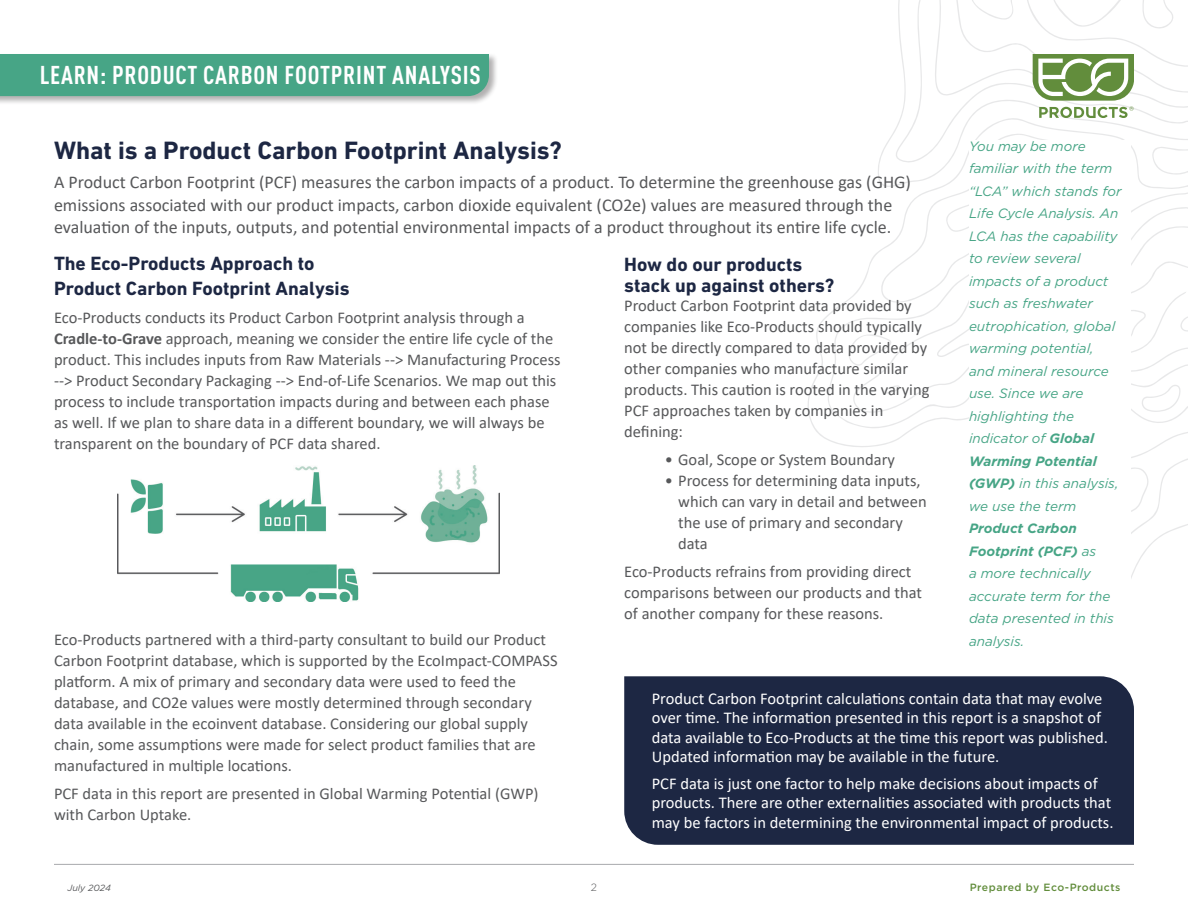
<style>
.page{position:relative;width:1188px;height:918px;background:#fff}
.page>*{position:absolute;margin:0;border:0;box-sizing:border-box;transform-origin:0 0}
.PCF_Subhead{font:700 25.5px "DIN Next LT Pro";color:#1d2743}
.Sell_Sheet_Name_P3-END{font:700 condensed 25.5px "DINOT";letter-spacing:.03em;color:#fff}
.PCF_Subhead-2{font:700 19.5px/25.5px "DIN Next LT Pro";color:#1d2743}
.t1{font:18px/22.5px "Calibri";color:#57585a}
.t2{font:16.5px/21px "Calibri";color:#57585a}
.t3{font:16.5px/19.5px "Calibri";color:#fff}
.t4{font:italic 13.5px/22.5px "Gotham";color:#47a586}
.Sell_Sheet_Footer_URL{font:500 10.5px "Gotham";letter-spacing:.05em;color:#628d3c}
.Sell_Sheet_Page_Number{font:300 10.5px "Gotham";color:#57585a}
.Sell_Sheet_Modified_Date{font:italic 9px "Gotham";color:#57585a}
.s1{font-weight:700}
</style>
<div class="page">
<svg style="left:898px;top:0;width:24px;height:118px"></svg>
<svg style="left:807px;top:118px;width:381px;height:328px"></svg>
<svg style="left:849px;top:133px;width:339px;height:446px"></svg>
<svg style="left:935px;top:0;width:253px;height:118px"></svg>
<div style="left:0;top:53px;width:498px;height:52px;background:#231f20;opacity:.35"></div>
<div style="left:0;top:54px;width:489px;height:42px;background:#47a586"></div>
<hr style="left:54px;top:864px;width:1080px;height:1px;background:#a8a9ad">
<div style="left:969px;top:140px;width:162px;height:514px;background:#fff"></div>
<img style="left:117px;top:465px;width:382px;height:137px">
<div style="left:624px;top:676px;width:510px;height:169px;background:#1d2743"></div>
<p class="Sell_Sheet_Name_P3-END" style="left:40px;top:59px;width:443px">LEARN: PRODUCT CARBON FOOTPRINT ANALYSIS</p>
<p class="t4" style="left:969px;top:134px;width:154px">You may be more familiar with the term “LCA” which stands for<br>Life Cycle Analysis. An<br>LCA has the capability to review several impacts of a product such as freshwater eutrophication, global warming potential, and mineral resource use. Since we are highlighting the indicator of <span class="s1">Global<br>Warming Potential (GWP)</span> in this analysis, we use the term<br><span class="s1">Product Carbon<br>Footprint (PCF)</span> as<br>a more technically accurate term for the data presented in this analysis.</p>
<p class="PCF_Subhead" style="left:54px;top:135px;width:509px">What is a Product Carbon Footprint Analysis?</p>
<p class="t1" style="left:54px;top:170px;width:859px">A Product Carbon Footprint (PCF) measures the carbon impacts of a product. To determine the greenhouse gas (GHG) emissions associated with our product impacts, carbon dioxide equivalent (CO2e) values are measured through the evaluation of the inputs, outputs, and potential environmental impacts of a product throughout its entire life cycle.</p>
<p class="PCF_Subhead-2" style="left:54px;top:250px;width:297px">The Eco-Products Approach to<br>Product Carbon Footprint Analysis</p>
<p class="t2" style="left:54px;top:307px;width:508px">Eco-Products conducts its Product Carbon Footprint analysis through a <span class="s1">Cradle-to-Grave</span> approach, meaning we consider the entire life cycle of the product. This includes inputs from Raw Materials --&gt; Manufacturing Process --&gt; Product Secondary Packaging --&gt; End-of-Life Scenarios. We map out this process to include transportation impacts during and between each phase as well. If we plan to share data in a different boundary, we will always be transparent on the boundary of PCF data shared.</p>
<p class="PCF_Subhead-2" style="left:624px;top:254px;width:212px;line-height:21px">How do our products stack up against others?</p>
<p class="t2" style="left:624px;top:295px;width:307px">Product Carbon Footprint data provided by companies like Eco-Products should typically not be directly compared to data provided by other companies who manufacture similar products. This caution is rooted in the varying PCF approaches taken by companies in defining:</p>
<p class="t2" style="left:665px;top:448px;width:232px">• Goal, Scope or System Boundary</p>
<p class="t2" style="left:678px;top:469px;width:250px;text-indent:-14px">• Process for determining data inputs, which can vary in detail and between the use of primary and secondary data</p>
<p class="t2" style="left:624px;top:560px;width:299px">Eco-Products refrains from providing direct comparisons between our products and that of another company for these reasons.</p>
<p class="t2" style="left:54px;top:628px;width:505px">Eco-Products partnered with a third-party consultant to build our Product Carbon Footprint database, which is supported by the EcoImpact-COMPASS platform. A mix of primary and secondary data were used to feed the database, and CO2e values were mostly determined through secondary data available in the ecoinvent database. Considering our global supply chain, some assumptions were made for select product families that are manufactured in multiple locations.</p>
<p class="t2" style="left:54px;top:782px;width:486px">PCF data in this report are presented in Global Warming Potential (GWP) with Carbon Uptake.</p>
<p class="t3" style="left:652px;top:688px;width:458px">Product Carbon Footprint calculations contain data that may evolve over time. The information presented in this report is a snapshot of data available to Eco-Products at the time this report was published.<br>Updated information may be available in the future.</p>
<p class="t3" style="left:652px;top:773px;width:463px">PCF data is just one factor to help make decisions about impacts of products. There are other externalities associated with products that may be factors in determining the environmental impact of products.</p>
<p class="Sell_Sheet_Modified_Date" style="left:68px;top:882px;width:45px">July 2024</p>
<p class="Sell_Sheet_Page_Number" style="left:591px;top:881px;width:8px">2</p>
<p class="Sell_Sheet_Footer_URL" style="left:970px;top:880px;width:152px">Prepared by Eco-Products</p>
</div>
